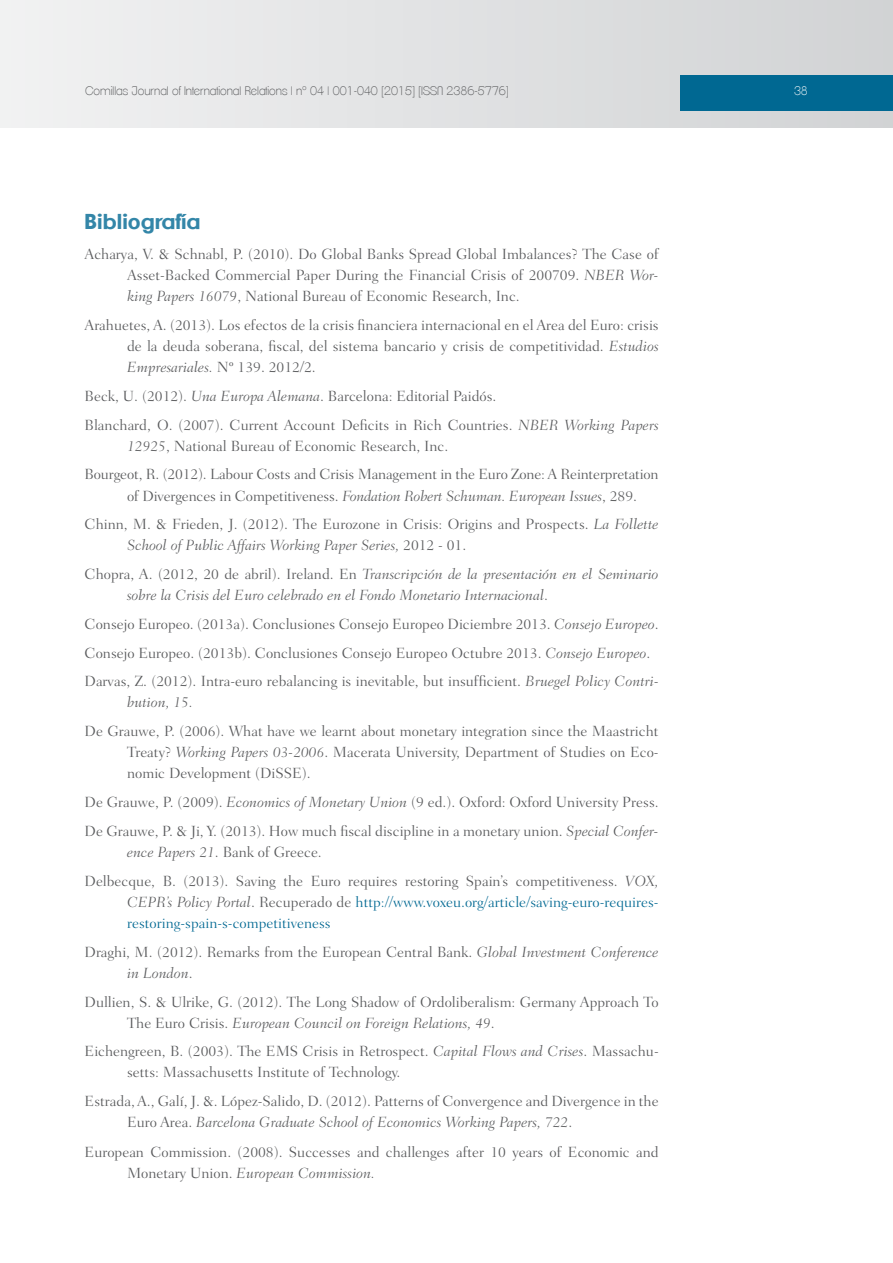
<style>
.page{position:relative;width:893px;height:1263px;background:#fff}
.page>*{position:absolute;margin:0;border:0;box-sizing:border-box;transform-origin:0 0}
.t1{font:700 21px "Clemente P Dam";color:#3386a8}
.t2{font:300 15px/21.1px "Fairfield LH";color:#58595b}
.t3{font:italic 300 15px/28.8px "Fairfield LH";color:#58595b}
.t4{font:300 15px/21.1px "Fairfield LH";color:#006892}
.t5{font:200 12px "Clemente P Dac";color:#58595b}
.t6{font:200 12px "Clemente P Dac";color:#fff}
.s1{font-style:italic}
.s2{font-style:normal}
.s3{font-style:italic;color:#58595b}
.s4{color:#58595b}
</style>
<div class="page">
<div style="left:0;top:0;width:893px;height:128px;background:linear-gradient(to right,#f1f2f2,#d1d3d4)"></div>
<div style="left:680px;top:75px;width:213px;height:36px;background:#006892"></div>
<p class="t5" style="left:85px;top:83px;width:425px">Comillas Journal of International Relations | nº 04 | 001-040 [2015] [ISSN 2386-5776]</p>
<p class="t6" style="left:794px;top:83px;width:15px">38</p>
<h1 class="t1" style="left:85px;top:209px;width:118px">Bibliografía</h1>
<p class="t2" style="left:127px;top:243px;width:533px;text-align:justify;text-indent:-43px">Acharya, V. &amp; Schnabl, P. (2010). Do Global Banks Spread Global Imbalances? The Case of Asset-Backed Commercial Paper During the Financial Crisis of 200709. <span class="s1">NBER Wor&shy;king Papers 16079</span>, National Bureau of Economic Research, Inc.</p>
<p class="t2" style="left:127px;top:314px;width:533px;text-align:justify;text-indent:-43px">Arahuetes, A. (2013). Los efectos de la crisis financiera internacional en el Area del Euro: crisis de la deuda soberana, fiscal, del sistema bancario y crisis de competitividad. <span class="s1">Estudios Empresariales.</span> Nº 139. 2012/2.</p>
<p class="t2" style="left:85px;top:382px;width:576px;line-height:28.8px">Beck, U. (2012). <span class="s1">Una Europa Alemana</span>. Barcelona: Editorial Paidós.<br>Blanchard, O. (2007). Current Account Deficits in Rich Countries. <span class="s1">NBER Working Papers</span></p>
<p class="t2" style="left:85px;top:431px;width:576px;line-height:28.8px;text-indent:43px"><span class="s1">12925</span>, National Bureau of Economic Research, Inc.<br>Bourgeot, R. (2012). Labour Costs and Crisis Management in the Euro Zone: A Reinterpretation</p>
<p class="t2" style="left:85px;top:481px;width:575px;line-height:28.8px;text-indent:43px">of Divergences in Competitiveness. <span class="s1">Fondation Robert Schuman. European Issues</span>, 289.<br>Chinn, M. &amp; Frieden, J. (2012). The Eurozone in Crisis: Origins and Prospects. <span class="s1">La Follette</span></p>
<p class="t3" style="left:85px;top:531px;width:575px;text-indent:43px">School of Public Affairs Working Paper Series, <span class="s2">2012 - 01.<br>Chopra, A. (2012, 20 de abril). Ireland. En</span> Transcripción de la presentación en el Seminario</p>
<p class="t2" style="left:85px;top:581px;width:576px;line-height:28.8px;text-indent:43px"><span class="s1">sobre la Crisis del Euro celebrado en el Fondo Monetario Internacional</span>.<br>Consejo Europeo. (2013a). Conclusiones Consejo Europeo Diciembre 2013. <span class="s1">Consejo Europeo</span>.<br>Consejo Europeo. (2013b). Conclusiones Consejo Europeo Octubre 2013. <span class="s1">Consejo Europeo</span>.<br>Darvas, Z. (2012). Intra-euro rebalancing is inevitable, but insufficient. <span class="s1">Bruegel Policy Contri-</span></p>
<p class="t3" style="left:127px;top:688px;width:67px">bution, 15.</p>
<p class="t2" style="left:127px;top:721px;width:533px;text-align:justify;text-indent:-43px">De Grauwe, P. (2006). What have we learnt about monetary integration since the Maastricht Treaty? <span class="s1">Working Papers 03-2006</span>. Macerata University, Department of Studies on Eco&shy;nomic Development (DiSSE).</p>
<p class="t2" style="left:85px;top:788px;width:576px;line-height:28.8px">De Grauwe, P. (2009). <span class="s1">Economics of Monetary Union</span> (9 ed.). Oxford: Oxford University Press.<br>De Grauwe, P. &amp; Ji, Y. (2013). How much fiscal discipline in a monetary union. <span class="s1">Special Confer-</span></p>
<p class="t2" style="left:85px;top:838px;width:575px;line-height:28.8px;text-indent:43px"><span class="s1">ence Papers 21</span>. Bank of Greece.<br>Delbecque, B. (2013). Saving the Euro requires restoring Spain’s competitiveness. <span class="s1">VOX,</span></p>
<p class="t4" style="left:127px;top:891px;width:533px"><span class="s3">CEPR’s Policy Portal</span><span class="s4">. Recuperado de</span> http://www.voxeu.org/article/saving-euro-requires&shy;restoring-spain-s-competitiveness</p>
<p class="t2" style="left:127px;top:941px;width:533px;text-indent:-43px">Draghi, M. (2012). Remarks from the European Central Bank. <span class="s1">Global Investment Conference in London</span>.</p>
<p class="t2" style="left:127px;top:991px;width:533px;text-indent:-43px">Dullien, S. &amp; Ulrike, G. (2012). The Long Shadow of Ordoliberalism: Germany Approach To<br>The Euro Crisis. <span class="s1">European Council on Foreign Relations, 49</span>.</p>
<p class="t2" style="left:127px;top:1041px;width:533px;text-indent:-43px">Eichengreen, B. (2003). The EMS Crisis in Retrospect. <span class="s1">Capital Flows and Crises</span>. Massachu&shy;setts: Massachusetts Institute of Technology.</p>
<p class="t2" style="left:127px;top:1091px;width:533px;text-indent:-43px">Estrada, A., Galí, J. &amp;. López-Salido, D. (2012). Patterns of Convergence and Divergence in the<br>Euro Area. <span class="s1">Barcelona Graduate School of Economics Working Papers, 722</span>.</p>
<p class="t2" style="left:127px;top:1141px;width:533px;text-indent:-43px">European Commission. (2008). Successes and challenges after 10 years of Economic and<br>Monetary Union. <span class="s1">European Commission.</span></p>
</div>
